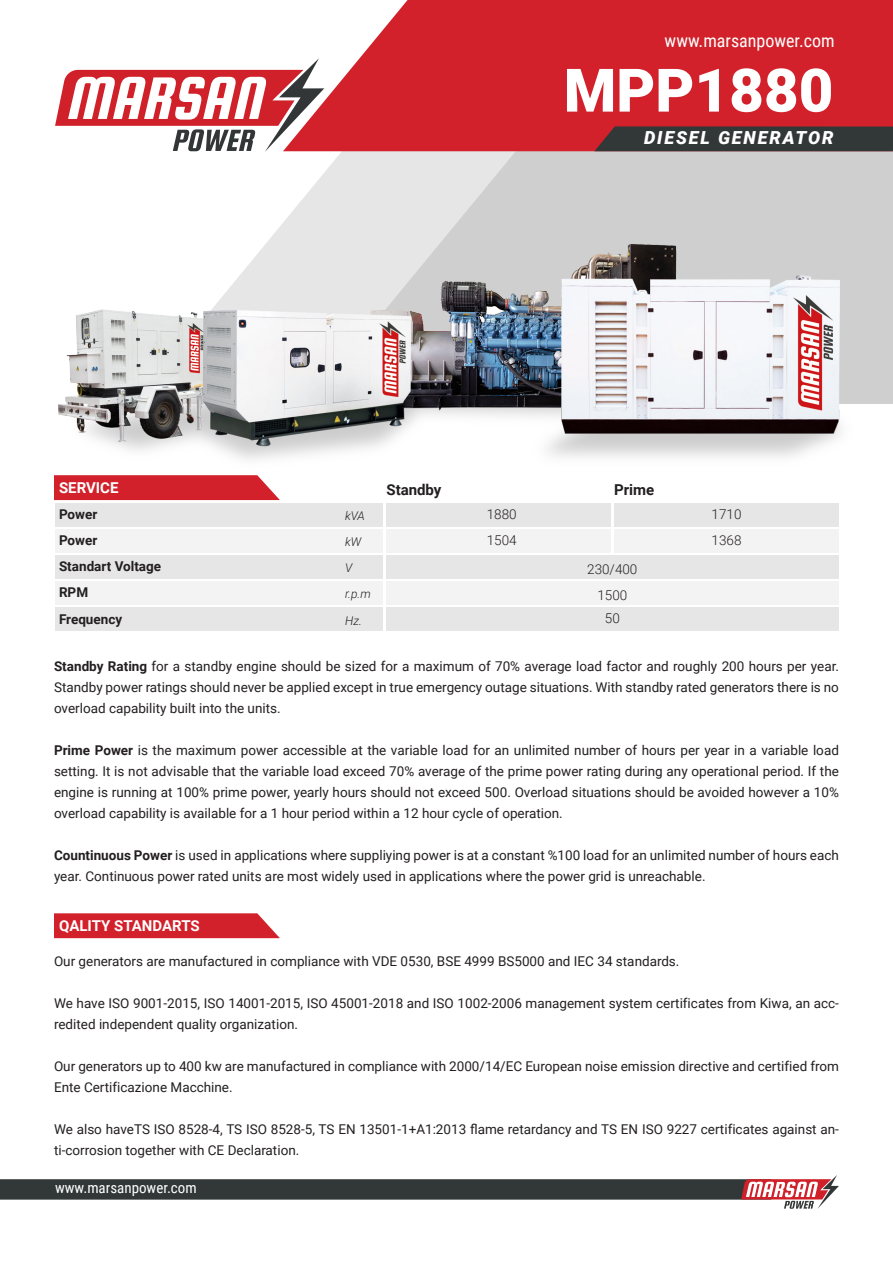
<style>
.page{position:relative;width:893px;height:1263px;background:#fff}
.page>*{position:absolute;margin:0;border:0;box-sizing:border-box;transform-origin:0 0}
.t1{font:900 60px "Roboto";color:#fff}
.t2{font:18px "Roboto Condensed";color:#fff}
.t3{font:italic 900 18px "Roboto";letter-spacing:.1em;color:#fff}
.t4{font:700 15px "Roboto";color:#fff}
.t5{font:15px "Roboto Condensed";color:#fff}
.t6{font:700 15px "Roboto";color:#231f20}
.t7{font:13.5px/21px "Roboto";color:#231f20}
.t8{font:700 13.5px "Roboto";color:#231f20}
.t9{font:300 13.5px "Roboto";color:#231f20}
.t10{font:italic 300 12px "Roboto";color:#231f20}
.s1{font-weight:700}
</style>
<div class="page">
<svg style="left:324px;top:151px;width:569px;height:253px;background:#cdcaca"></svg>
<div style="left:1px;top:1180px;width:770px;height:19px;background:#323837"></div>
<div style="left:0;top:1179px;width:771px;height:20px;border:2px solid #323837"></div>
<svg style="left:55px;top:69px;width:269px;height:83px"></svg>
<svg style="left:741px;top:1175px;width:98px;height:34px"></svg>
<svg style="left:283px;top:0;width:610px;height:151px;background:#d4353e"></svg>
<svg style="left:594px;top:126px;width:299px;height:25px;background:#3a3636"></svg>
<svg style="left:54px;top:475px;width:226px;height:26px;background:#d7353e"></svg>
<svg style="left:54px;top:913px;width:226px;height:26px;background:#d7353e"></svg>
<div style="left:55px;top:503px;width:328px;height:23px;background:#e6e6e6"></div>
<div style="left:386px;top:503px;width:225px;height:23px;background:#e6e6e6"></div>
<div style="left:614px;top:503px;width:225px;height:23px;background:#e6e6e6"></div>
<div style="left:55px;top:555px;width:328px;height:24px;background:#e6e6e6"></div>
<div style="left:55px;top:608px;width:328px;height:23px;background:#e6e6e6"></div>
<div style="left:386px;top:555px;width:453px;height:24px;background:#e6e6e6"></div>
<div style="left:386px;top:608px;width:453px;height:23px;background:#e6e6e6"></div>
<div style="left:55px;top:529px;width:328px;height:23px;background:#f3f3f3"></div>
<div style="left:386px;top:529px;width:225px;height:23px;background:#f3f3f3"></div>
<div style="left:614px;top:529px;width:225px;height:23px;background:#f3f3f3"></div>
<div style="left:55px;top:582px;width:328px;height:23px;background:#f3f3f3"></div>
<div style="left:386px;top:582px;width:453px;height:23px;background:#f3f3f3"></div>
<img style="left:58px;top:152px;width:811px;height:308px">
<p class="t2" style="left:665px;top:28px;width:171px">www.marsanpower.com</p>
<p class="t1" style="left:564px;top:48px;width:271px">MPP1880</p>
<p class="t3" style="left:644px;top:125px;width:191px">DIESEL GENERATOR</p>
<p class="t4" style="left:59px;top:477px;width:61px">SERVICE</p>
<p class="t6" style="left:386px;top:479px;width:57px">Standby</p>
<p class="t8" style="left:59px;top:504px;width:40px">Power</p>
<p class="t8" style="left:59px;top:530px;width:40px">Power</p>
<p class="t8" style="left:59px;top:557px;width:104px">Standart Voltage</p>
<p class="t8" style="left:59px;top:583px;width:31px">RPM</p>
<p class="t8" style="left:59px;top:609px;width:65px">Frequency</p>
<p class="t10" style="left:345px;top:507px;width:21px">kVA</p>
<p class="t10" style="left:345px;top:533px;width:18px">kW</p>
<p class="t10" style="left:345px;top:559px;width:9px">V</p>
<p class="t10" style="left:345px;top:586px;width:27px">r.p.m</p>
<p class="t10" style="left:345px;top:612px;width:18px">Hz.</p>
<p class="t9" style="left:487px;top:504px;width:31px">1880</p>
<p class="t9" style="left:487px;top:530px;width:31px">1504</p>
<p class="t6" style="left:614px;top:479px;width:42px">Prime</p>
<p class="t9" style="left:587px;top:559px;width:52px">230/400</p>
<p class="t9" style="left:597px;top:586px;width:31px">1500</p>
<p class="t9" style="left:605px;top:609px;width:16px">50</p>
<p class="t9" style="left:711px;top:504px;width:31px">1710</p>
<p class="t9" style="left:711px;top:530px;width:31px">1368</p>
<p class="t7" style="left:54px;top:655px;width:786px;text-align:justify"><span class="s1">Standby Rating</span> for a standby engine should be sized for a maximum of 70% average load factor and roughly 200 hours per year.<br>Standby power ratings should never be applied except in true emergency outage situations. With standby rated generators there is no overload capability built into the units.</p>
<p class="t7" style="left:54px;top:739px;width:786px;text-align:justify"><span class="s1">Prime Power</span> is the maximum power accessible at the variable load for an unlimited number of hours per year in a variable load setting. It is not advisable that the variable load exceed 70% average of the prime power rating during any operational period. If the engine is running at 100% prime power, yearly hours should not exceed 500. Overload situations should be avoided however a 10% overload capability is available for a 1 hour period within a 12 hour cycle of operation.</p>
<p class="t7" style="left:54px;top:844px;width:786px"><span class="s1">Countinuous Power</span> is used in applications where suppliying power is at a constant %100 load for an unlimited number of hours each year. Continuous power rated units are most widely used in applications where the power grid is unreachable.</p>
<p class="t4" style="left:59px;top:915px;width:142px">QALITY STANDARTS</p>
<p class="t7" style="left:54px;top:950px;width:627px">Our generators are manufactured in compliance with VDE 0530, BSE 4999 BS5000 and IEC 34 standards.</p>
<p class="t7" style="left:54px;top:992px;width:786px">We have ISO 9001-2015, ISO 14001-2015, ISO 45001-2018 and ISO 1002-2006 management system certificates from Kiwa, an acc&shy;redited independent quality organization.</p>
<p class="t7" style="left:54px;top:1055px;width:786px">Our generators up to 400 kw are manufactured in compliance with 2000/14/EC European noise emission directive and certified from<br>Ente Certificazione Macchine.</p>
<p class="t7" style="left:54px;top:1118px;width:786px">We also haveTS ISO 8528-4, TS ISO 8528-5, TS EN 13501-1+A1:2013 flame retardancy and TS EN ISO 9227 certificates against an&shy;ti-corrosion together with CE Declaration.</p>
<p class="t5" style="left:55px;top:1177px;width:143px">www.marsanpower.com</p>
</div>
